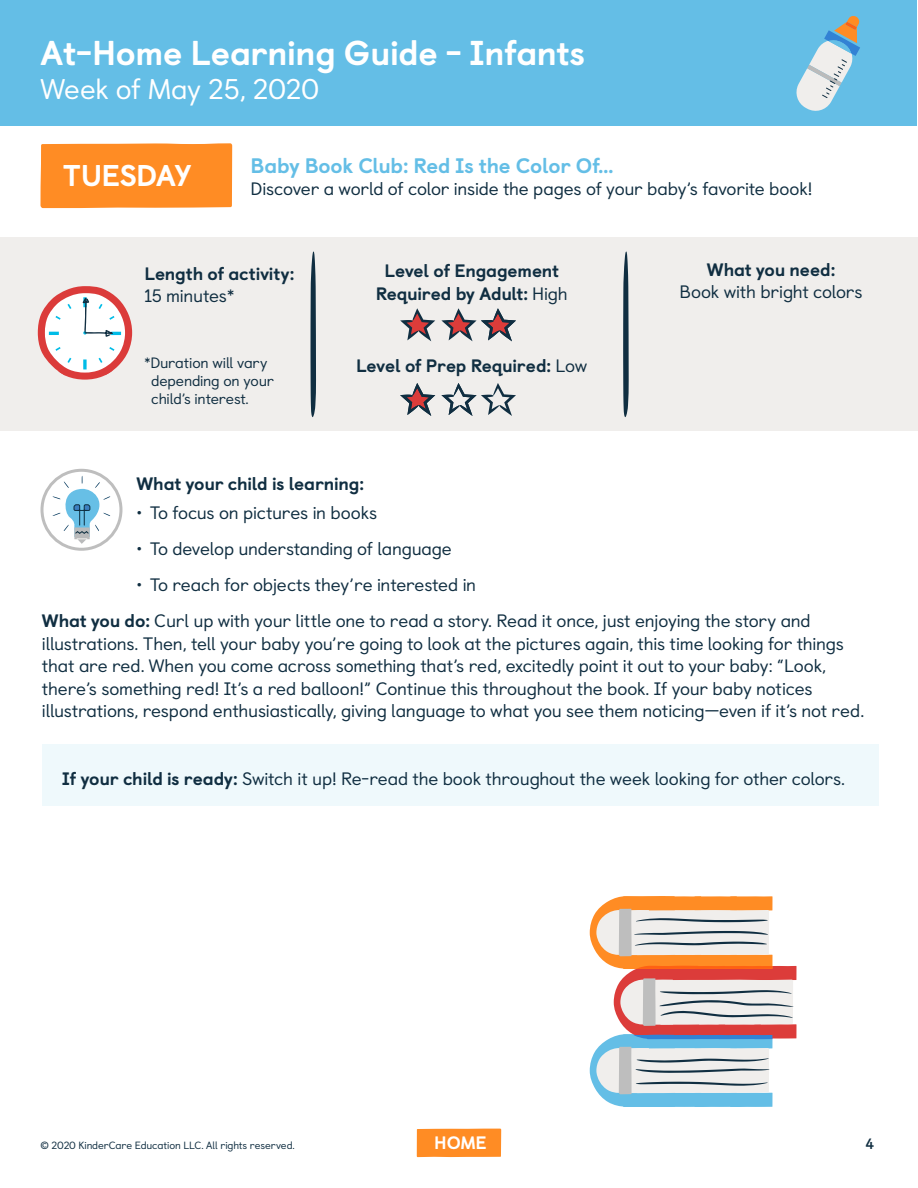
<style>
.page{position:relative;width:918px;height:1188px;background:#fff}
.page>*{position:absolute;margin:0;border:0;box-sizing:border-box;transform-origin:0 0}
.t1{font:800 34.5px "Castledown";letter-spacing:-.01em;color:#fff}
.t2{font:800 30px "Castledown";letter-spacing:-.025em;color:#fff}
.t3{font:28.5px "Castledown";letter-spacing:-.01em;color:#fff}
.t4{font:800 21px "Castledown";letter-spacing:-.01em;color:#64bee6}
.t5{font:18px/22.5px "Castledown";letter-spacing:-.01em;color:#102e41}
.t6{font:800 18px/22.5px "Castledown";letter-spacing:-.015em;color:#102e41;text-align:center}
.t7{font:800 18px "Castledown";color:#fff}
.t8{font:15px/18px "Castledown";letter-spacing:-.015em;color:#102e41}
.t9{font:700 15px "Castledown";color:#102e41}
.t10{font:10.5px "Castledown";letter-spacing:-.01em;color:#102e41}
.s1{font-weight:400}
.s2{font-weight:800}
</style>
<div class="page">
<div style="left:417px;top:1129px;width:84px;height:28px;background:#ff8c24"></div>
<div style="left:1px;top:1px;width:916px;height:125px;background:#64bee6"></div>
<svg style="left:796px;top:16px;width:64px;height:95px"></svg>
<div style="left:40px;top:143px;width:192px;height:65px;background:#ff8c24"></div>
<div style="left:42px;top:744px;width:837px;height:62px;background:#eff9fc"></div>
<svg style="left:42px;top:470px;width:79px;height:79px"></svg>
<svg style="left:53px;top:476px;width:57px;height:68px"></svg>
<div style="left:41px;top:469px;width:81px;height:82px;border:3px solid #bebebe;border-radius:50%"></div>
<div style="left:0;top:238px;width:918px;height:193px;background:#f0eeec"></div>
<svg style="left:310px;top:251px;width:6px;height:166px"></svg>
<svg style="left:623px;top:251px;width:6px;height:166px"></svg>
<svg style="left:400px;top:308px;width:35px;height:33px"></svg>
<svg style="left:400px;top:383px;width:35px;height:33px"></svg>
<svg style="left:441px;top:308px;width:75px;height:33px"></svg>
<svg style="left:441px;top:383px;width:75px;height:33px"></svg>
<svg style="left:38px;top:286px;width:94px;height:94px"></svg>
<svg style="left:590px;top:896px;width:207px;height:211px"></svg>
<h1 class="t1" style="left:40px;top:24px;width:546px">At-Home Learning Guide - Infants</h1>
<h3 class="t3" style="left:40px;top:67px;width:280px">Week of May 25, 2020</h3>
<h2 class="t2" style="left:63px;top:151px;width:130px">TUESDAY</h2>
<p class="t4" style="left:251px;top:148px;width:365px">Baby Book Club: Red Is the Color Of…</p>
<p class="t5" style="left:251px;top:176px;width:563px">Discover a world of color inside the pages of your baby’s favorite book!</p>
<p class="t6" style="left:144px;top:261px;width:152px">Length of activity:</p>
<p class="t5" style="left:144px;top:283px;width:91px">15 minutes*</p>
<p class="t8" style="left:151px;top:352px;width:124px;text-indent:-7px">*Duration will vary depending on your child’s interest.</p>
<p class="t6" style="left:376px;top:258px;width:194px">Level of Engagement<br>Required by Adult: <span class="s1">High</span></p>
<p class="t6" style="left:356px;top:352px;width:233px">Level of Prep Required: <span class="s1">Low</span></p>
<p class="t6" style="left:707px;top:256px;width:130px">What you need:</p>
<p class="t5" style="left:680px;top:279px;width:185px">Book with bright colors</p>
<p class="t6" style="left:136px;top:471px;width:229px">What your child is learning:</p>
<p class="t5" style="left:136px;top:500px;width:242px">• To focus on pictures in books</p>
<p class="t5" style="left:136px;top:536px;width:317px">• To develop understanding of language</p>
<p class="t5" style="left:42px;top:565px;width:770px;line-height:36px;text-indent:94px">• To reach for objects they’re interested in<br><span class="s2">What you do:</span> Curl up with your little one to read a story. Read it once, just enjoying the story and</p>
<p class="t5" style="left:42px;top:630px;width:824px">illustrations. Then, tell your baby you’re going to look at the pictures again, this time looking for things that are red. When you come across something that’s red, excitedly point it out to your baby: “Look, there’s something red! It’s a red balloon!” Continue this throughout the book. If your baby notices illustrations, respond enthusiastically, giving language to what you see them noticing—even if it’s not red.</p>
<p class="t5" style="left:62px;top:766px;width:784px"><span class="s2">If your child is ready:</span> Switch it up! Re-read the book throughout the week looking for other colors.</p>
<p class="t10" style="left:40px;top:1137px;width:256px">© 2020 KinderCare Education LLC. All rights reserved.</p>
<p class="t7" style="left:434px;top:1128px;width:54px">HOME</p>
<p class="t9" style="left:866px;top:1132px;width:10px">4</p>
</div>
